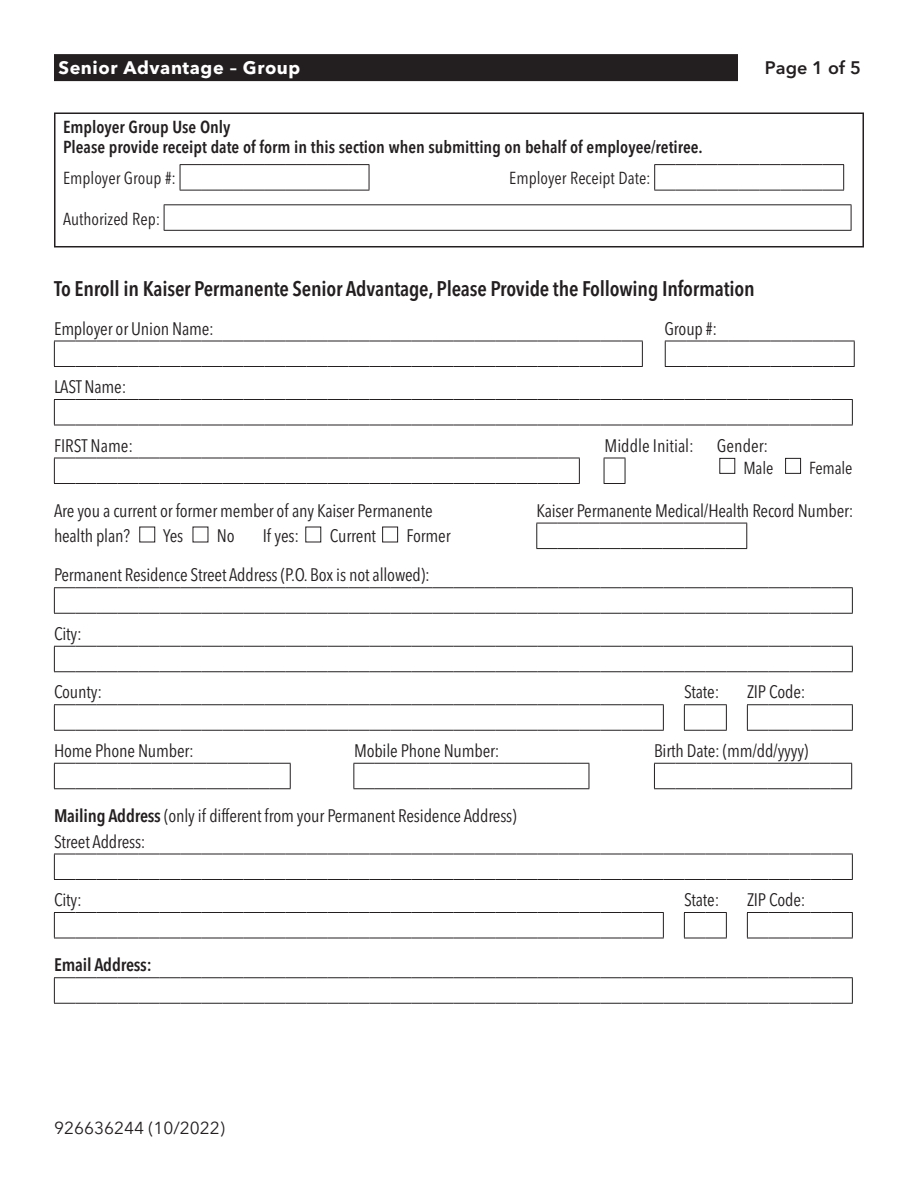
<style>
.page{position:relative;width:918px;height:1188px;background:#fff}
.page>*{position:absolute;margin:0;border:0;box-sizing:border-box;transform-origin:0 0}
.t1{font:600 condensed 21px "Avenir Next LT Pro";letter-spacing:-.01em;color:#231f20}
.t2{font:condensed 18px/25.5px "Avenir Next LT Pro";letter-spacing:-.01em;color:#231f20}
.t3{font:700 18px "Avenir Next LT Pro";letter-spacing:.03em;color:#fff}
.t4{font:600 condensed 18px "Avenir Next LT Pro";letter-spacing:-.01em;color:#231f20}
.t5{font:600 18px "Avenir Next LT Pro";color:#231f20}
.t6{font:600 condensed 17.25px "Avenir Next LT Pro";color:#231f20}
.t7{font:condensed 17.25px "Avenir Next LT Pro";color:#231f20}
.t8{font:17.25px "Avenir Next LT Pro";color:#231f20}
.s1{font-weight:600}
</style>
<div class="page">
<hr style="left:164px;top:230px;width:687px;height:1px;background:#231f20">
<svg style="left:851px;top:205px;width:1px;height:25px"></svg>
<svg style="left:164px;top:205px;width:1px;height:25px"></svg>
<hr style="left:164px;top:204px;width:687px;height:1px;background:#231f20">
<svg style="left:654px;top:164px;width:190px;height:27px"></svg>
<svg style="left:180px;top:164px;width:190px;height:27px"></svg>
<div style="left:54px;top:112px;width:810px;height:135px;border:2px solid #231f20"></div>
<svg style="left:54px;top:977px;width:799px;height:27px"></svg>
<svg style="left:747px;top:912px;width:106px;height:27px"></svg>
<svg style="left:684px;top:912px;width:43px;height:27px"></svg>
<svg style="left:54px;top:912px;width:610px;height:27px"></svg>
<svg style="left:54px;top:854px;width:799px;height:26px"></svg>
<svg style="left:654px;top:763px;width:198px;height:26px"></svg>
<svg style="left:353px;top:763px;width:237px;height:26px"></svg>
<svg style="left:54px;top:763px;width:237px;height:26px"></svg>
<svg style="left:747px;top:704px;width:106px;height:27px"></svg>
<svg style="left:684px;top:704px;width:43px;height:27px"></svg>
<svg style="left:54px;top:704px;width:610px;height:27px"></svg>
<svg style="left:54px;top:646px;width:799px;height:26px"></svg>
<svg style="left:54px;top:587px;width:799px;height:27px"></svg>
<svg style="left:536px;top:543px;width:211px;height:6px"></svg>
<svg style="left:54px;top:458px;width:85px;height:26px"></svg>
<svg style="left:54px;top:399px;width:799px;height:27px"></svg>
<svg style="left:665px;top:341px;width:190px;height:26px"></svg>
<svg style="left:54px;top:341px;width:589px;height:26px"></svg>
<svg style="left:139px;top:458px;width:662px;height:85px"></svg>
<div style="left:54px;top:54px;width:684px;height:27px;background:#231f20"></div>
<h2 class="t3" style="left:58px;top:56px;width:243px">Senior Advantage – Group</h2>
<p class="t5" style="left:765px;top:56px;width:98px">Page 1 of 5</p>
<p class="t6" style="left:63px;top:116px;width:169px">Employer Group Use Only</p>
<p class="t6" style="left:63px;top:137px;width:641px">Please provide receipt date of form in this section when submitting on behalf of employee/retiree.</p>
<p class="t7" style="left:63px;top:168px;width:115px">Employer Group #:</p>
<p class="t7" style="left:509px;top:168px;width:143px">Employer Receipt Date:</p>
<p class="t7" style="left:63px;top:209px;width:99px">Authorized Rep:</p>
<h3 class="t1" style="left:54px;top:275px;width:702px">To Enroll in Kaiser Permanente Senior Advantage, Please Provide the Following Information</h3>
<p class="t2" style="left:54px;top:316px;width:162px">Employer or Union Name:</p>
<p class="t2" style="left:665px;top:316px;width:54px">Group #:</p>
<p class="t2" style="left:54px;top:374px;width:74px">LAST Name:</p>
<p class="t2" style="left:54px;top:433px;width:81px">FIRST Name:</p>
<p class="t2" style="left:604px;top:433px;width:91px">Middle Initial:</p>
<p class="t2" style="left:717px;top:433px;width:53px">Gender:</p>
<p class="t7" style="left:743px;top:457px;width:31px">Male</p>
<p class="t7" style="left:809px;top:457px;width:45px">Female</p>
<p class="t2" style="left:54px;top:498px;width:380px">Are you a current or former member of any Kaiser Permanente health plan?</p>
<p class="t2" style="left:536px;top:498px;width:319px">Kaiser Permanente Medical/Health Record Number:</p>
<p class="t2" style="left:163px;top:523px;width:21px">Yes</p>
<p class="t2" style="left:217px;top:523px;width:19px">No</p>
<p class="t2" style="left:263px;top:523px;width:38px">If yes:</p>
<p class="t2" style="left:330px;top:523px;width:48px">Current</p>
<p class="t2" style="left:407px;top:523px;width:46px">Former</p>
<p class="t2" style="left:54px;top:562px;width:377px">Permanent Residence Street Address (P.O. Box is not allowed):</p>
<p class="t2" style="left:54px;top:621px;width:29px">City:</p>
<p class="t2" style="left:54px;top:679px;width:50px">County:</p>
<p class="t2" style="left:684px;top:679px;width:37px">State:</p>
<p class="t2" style="left:747px;top:679px;width:60px">ZIP Code:</p>
<p class="t2" style="left:54px;top:738px;width:141px">Home Phone Number:</p>
<p class="t2" style="left:354px;top:738px;width:147px">Mobile Phone Number:</p>
<p class="t2" style="left:654px;top:738px;width:156px">Birth Date: (mm/dd/yyyy)</p>
<p class="t2" style="left:54px;top:803px;width:464px"><span class="s1">Mailing Address</span> (only if different from your Permanent Residence Address)</p>
<p class="t2" style="left:54px;top:829px;width:93px">Street Address:</p>
<p class="t2" style="left:54px;top:887px;width:29px">City:</p>
<p class="t2" style="left:684px;top:887px;width:37px">State:</p>
<p class="t2" style="left:747px;top:887px;width:60px">ZIP Code:</p>
<p class="t4" style="left:54px;top:954px;width:99px">Email Address:</p>
<p class="t8" style="left:54px;top:1117px;width:173px">926636244 (10/2022)</p>
</div>
